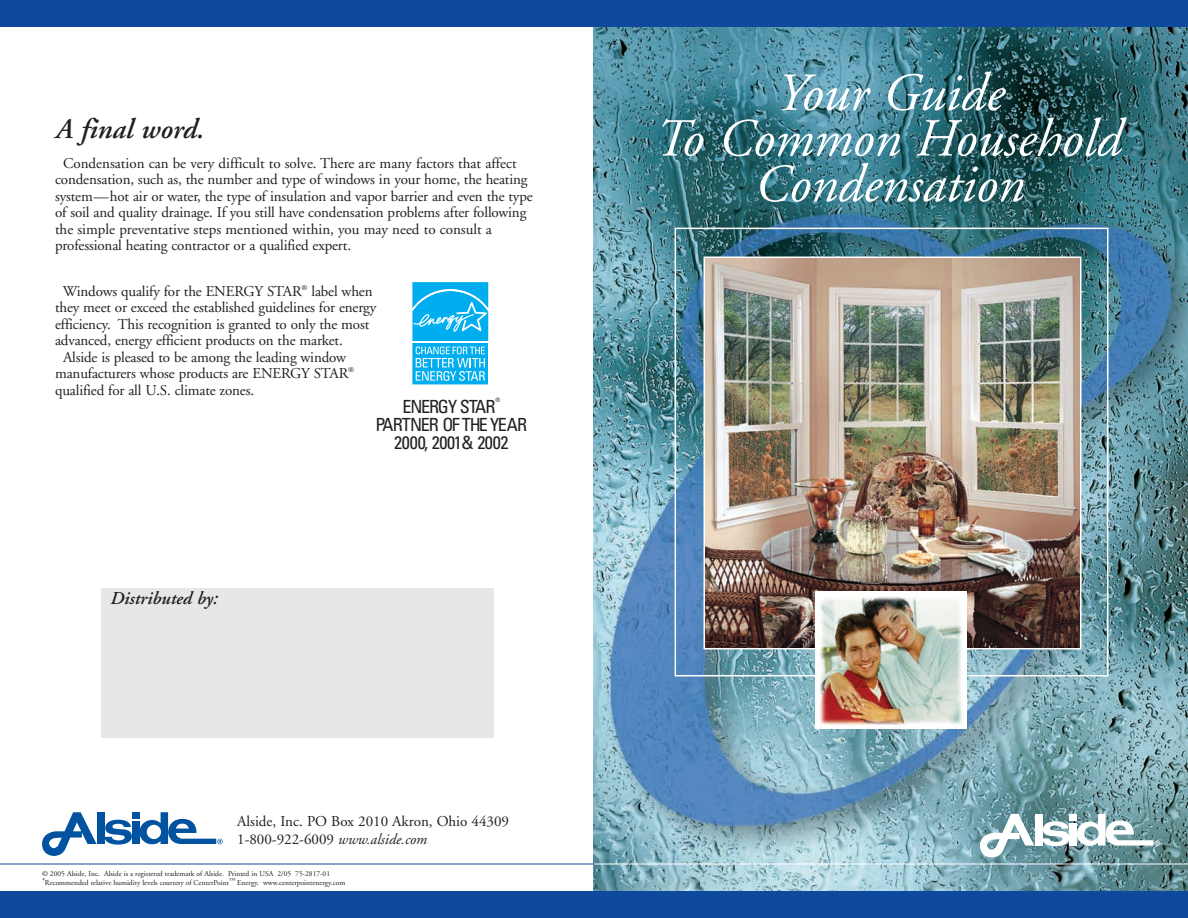
<style>
.page{position:relative;width:1188px;height:918px;background:#fff}
.page>*{position:absolute;margin:0;border:0;box-sizing:border-box;transform-origin:0 0}
.t1{font:italic 53.4px/45.6px "Adobe Garamond";color:#fff;text-align:center}
.t2{font:italic 600 28.5px "Adobe Garamond";color:#231f20}
.t3{font:condensed 18.15px/17.9px "Univers";letter-spacing:-.055em;color:#231f20;text-align:center}
.t4{font:italic 600 18.15px "Adobe Garamond";color:#231f20}
.t5{font:15px/16.5px "Adobe Garamond";letter-spacing:-.01em;color:#231f20}
.t6{font:7.5px/9px "Adobe Garamond";color:#231f20}
.t7{font:condensed 6px "Univers";color:#231f20}
.s1{font-style:italic}
</style>
<div class="page">
<img style="left:594px;top:27px;width:594px;height:864px">
<div style="left:0;top:891px;width:1188px;height:27px;background:#0f499d"></div>
<div style="left:0;top:0;width:1188px;height:27px;background:#0f499d"></div>
<hr style="left:594px;top:864px;width:594px;height:1px;background:#fff">
<div style="left:675px;top:228px;width:433px;height:448px;border:2px solid #fff"></div>
<svg style="left:980px;top:814px;width:54px;height:44px"></svg>
<div style="left:1035px;top:814px;width:7px;height:32px;background:#fff"></div>
<div style="left:1070px;top:823px;width:7px;height:23px;background:#fff"></div>
<div style="left:1070px;top:814px;width:7px;height:7px;background:#fff"></div>
<svg style="left:1042px;top:821px;width:29px;height:25px"></svg>
<svg style="left:1077px;top:814px;width:83px;height:32px"></svg>
<hr style="left:0;top:864px;width:594px;height:1px;background:#0f499d">
<svg style="left:42px;top:812px;width:55px;height:44px"></svg>
<div style="left:97px;top:812px;width:8px;height:32px;background:#0153a0"></div>
<div style="left:132px;top:821px;width:8px;height:23px;background:#0153a0"></div>
<div style="left:132px;top:812px;width:8px;height:7px;background:#0153a0"></div>
<svg style="left:105px;top:820px;width:27px;height:25px"></svg>
<svg style="left:140px;top:812px;width:83px;height:32px"></svg>
<img style="left:707px;top:259px;width:372px;height:387px">
<div style="left:704px;top:256px;width:378px;height:393px;border:2px solid #fff"></div>
<div style="left:101px;top:588px;width:393px;height:150px;background:#e6e7e9"></div>
<img style="left:815px;top:592px;width:152px;height:137px">
<svg style="left:412px;top:282px;width:77px;height:103px;background:#33bef2"></svg>
<h2 class="t2" style="left:56px;top:118px;width:150px">A final word.</h2>
<p class="t5" style="left:55px;top:156px;width:479px;text-indent:8px">Condensation can be very difficult to solve. There are many factors that affect condensation, such as, the number and type of windows in your home, the heating system—hot air or water, the type of insulation and vapor barrier and even the type of soil and quality drainage. If you still have condensation problems after following the simple preventative steps mentioned within, you may need to consult a professional heating contractor or a qualified expert.</p>
<p class="t5" style="left:63px;top:284px;width:311px">Windows qualify for the ENERGY STAR<sup>®</sup> label when</p>
<p class="t5" style="left:55px;top:301px;width:323px">they meet or exceed the established guidelines for energy</p>
<p class="t5" style="left:55px;top:317px;width:316px">efficiency. This recognition is granted to only the most</p>
<p class="t5" style="left:55px;top:334px;width:289px">advanced, energy efficient products on the market.</p>
<p class="t5" style="left:63px;top:350px;width:285px">Alside is pleased to be among the leading window</p>
<p class="t5" style="left:55px;top:367px;width:301px">manufacturers whose products are ENERGY STAR<sup>®</sup></p>
<p class="t5" style="left:55px;top:383px;width:201px">qualified for all U.S. climate zones.</p>
<p class="t3" style="left:403px;top:399px;width:94px">ENERGY STAR</p>
<p class="t7" style="left:495px;top:398px;width:6px">®</p>
<p class="t3" style="left:375px;top:417px;width:153px">PARTNER OF THE YEAR<br>2000, 2001&amp; 2002</p>
<p class="t4" style="left:110px;top:591px;width:109px">Distributed by:</p>
<p class="t5" style="left:237px;top:813px;width:273px;line-height:18px">Alside, Inc. PO Box 2010 Akron, Ohio 44309<br>1-800-922-6009 <span class="s1">www.alside.com</span></p>
<p class="t6" style="left:42px;top:869px;width:305px">© 2005 Alside, Inc. Alside is a registered trademark of Alside. Printed in USA 2/05 75-2817-01 *Recommended relative humidity levels courtesy of CenterPoint<sup>™</sup> Energy. www.centerpointenergy.com</p>
<h1 class="t1" style="left:655px;top:75px;width:468px">Your Guide<br>To Common Household<br>Condensation</h1>
</div>
